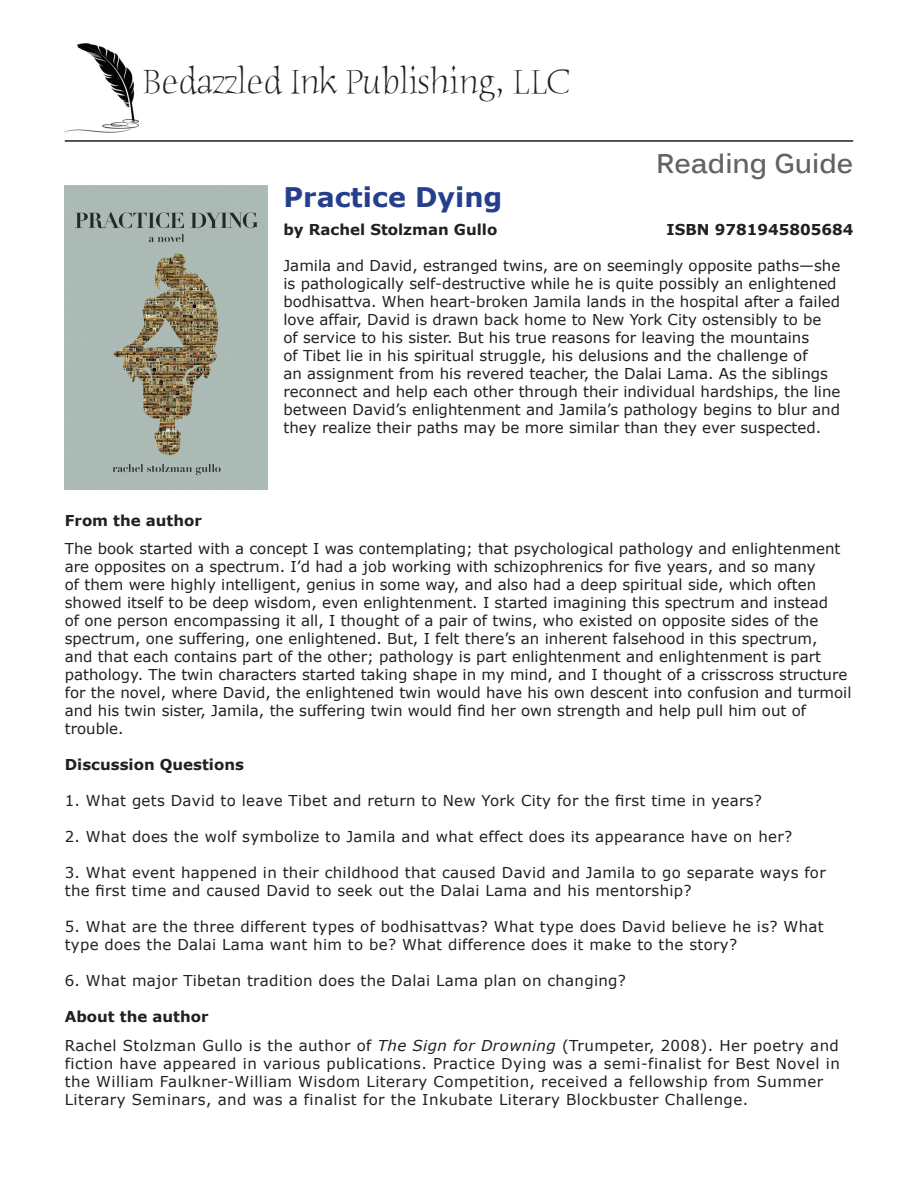
<style>
.page{position:relative;width:918px;height:1188px;background:#fff}
.page>*{position:absolute;margin:0;border:0;box-sizing:border-box;transform-origin:0 0}
.t1{font:36px "Humana Serif ITCTT Light";color:#231f20}
.t2{font:700 27px "Verdana";color:#253f8e}
.t3{font:700 27px "Kalinga";color:#636366}
.t4{font:15px/18px "Verdana";color:#231f20}
.t5{font:15px/18px "Verdana";letter-spacing:.02em;color:#231f20}
.t6{font:15px/18px "Verdana";letter-spacing:.03em;color:#231f20}
.t7{font:700 15px "Verdana";color:#231f20}
.s1{font-weight:700}
.s2{font-style:italic}
</style>
<div class="page">
<img style="left:65px;top:43px;width:74px;height:90px">
<img style="left:65px;top:186px;width:202px;height:304px">
<hr style="left:65px;top:140px;width:788px;height:2px;background:#231f20">
<h1 class="t1" style="left:143px;top:60px;width:429px">Bedazzled Ink Publishing, LLC</h1>
<h2 class="t3" style="left:656px;top:146px;width:199px">Reading Guide</h2>
<h2 class="t2" style="left:284px;top:178px;width:221px">Practice Dying</h2>
<p class="t7" style="left:284px;top:219px;width:215px">by Rachel Stolzman Gullo</p>
<p class="t7" style="left:667px;top:219px;width:188px">ISBN 9781945805684</p>
<p class="t4" style="left:284px;top:257px;width:559px">Jamila and David, estranged twins, are on seemingly opposite paths—she is pathologically self-destructive while he is quite possibly an enlightened bodhisattva. When heart-broken Jamila lands in the hospital after a failed love affair, David is drawn back home to New York City ostensibly to be<br>of service to his sister. But his true reasons for leaving the mountains<br>of Tibet lie in his spiritual struggle, his delusions and the challenge of<br>an assignment from his revered teacher, the Dalai Lama. As the siblings reconnect and help each other through their individual hardships, the line between David’s enlightenment and Jamila’s pathology begins to blur and they realize their paths may be more similar than they ever suspected.</p>
<p class="t7" style="left:65px;top:509px;width:139px">From the author</p>
<p class="t4" style="left:65px;top:540px;width:788px">The book started with a concept I was contemplating; that psychological pathology and enlightenment are opposites on a spectrum. I’d had a job working with schizophrenics for five years, and so many<br>of them were highly intelligent, genius in some way, and also had a deep spiritual side, which often showed itself to be deep wisdom, even enlightenment. I started imagining this spectrum and instead<br>of one person encompassing it all, I thought of a pair of twins, who existed on opposite sides of the spectrum, one suffering, one enlightened. But, I felt there’s an inherent falsehood in this spectrum,<br>and that each contains part of the other; pathology is part enlightenment and enlightenment is part pathology. The twin characters started taking shape in my mind, and I thought of a crisscross structure for the novel, where David, the enlightened twin would have his own descent into confusion and turmoil and his twin sister, Jamila, the suffering twin would find her own strength and help pull him out of trouble.</p>
<p class="t7" style="left:65px;top:754px;width:181px">Discussion Questions</p>
<p class="t5" style="left:65px;top:792px;width:699px">1. What gets David to leave Tibet and return to New York City for the first time in years?</p>
<p class="t5" style="left:65px;top:828px;width:729px">2. What does the wolf symbolize to Jamila and what effect does its appearance have on her?</p>
<p class="t5" style="left:65px;top:864px;width:762px">3. What event happened in their childhood that caused David and Jamila to go separate ways for the first time and caused David to seek out the Dalai Lama and his mentorship?</p>
<p class="t5" style="left:65px;top:918px;width:760px">5. What are the three different types of bodhisattvas? What type does David believe he is? What type does the Dalai Lama want him to be? What difference does it make to the story?</p>
<p class="t5" style="left:65px;top:972px;width:563px">6. What major Tibetan tradition does the Dalai Lama plan on changing?</p>
<p class="t6" style="left:65px;top:1002px;width:776px;line-height:28.8px"><span class="s1">About the author<br></span>Rachel Stolzman Gullo is the author of <span class="s2">The Sign for Drowning</span> (Trumpeter, 2008). Her poetry and</p>
<p class="t6" style="left:65px;top:1055px;width:777px">fiction have appeared in various publications. Practice Dying was a semi-finalist for Best Novel in the William Faulkner-William Wisdom Literary Competition, received a fellowship from Summer<br>Literary Seminars, and was a finalist for the Inkubate Literary Blockbuster Challenge.</p>
</div>
